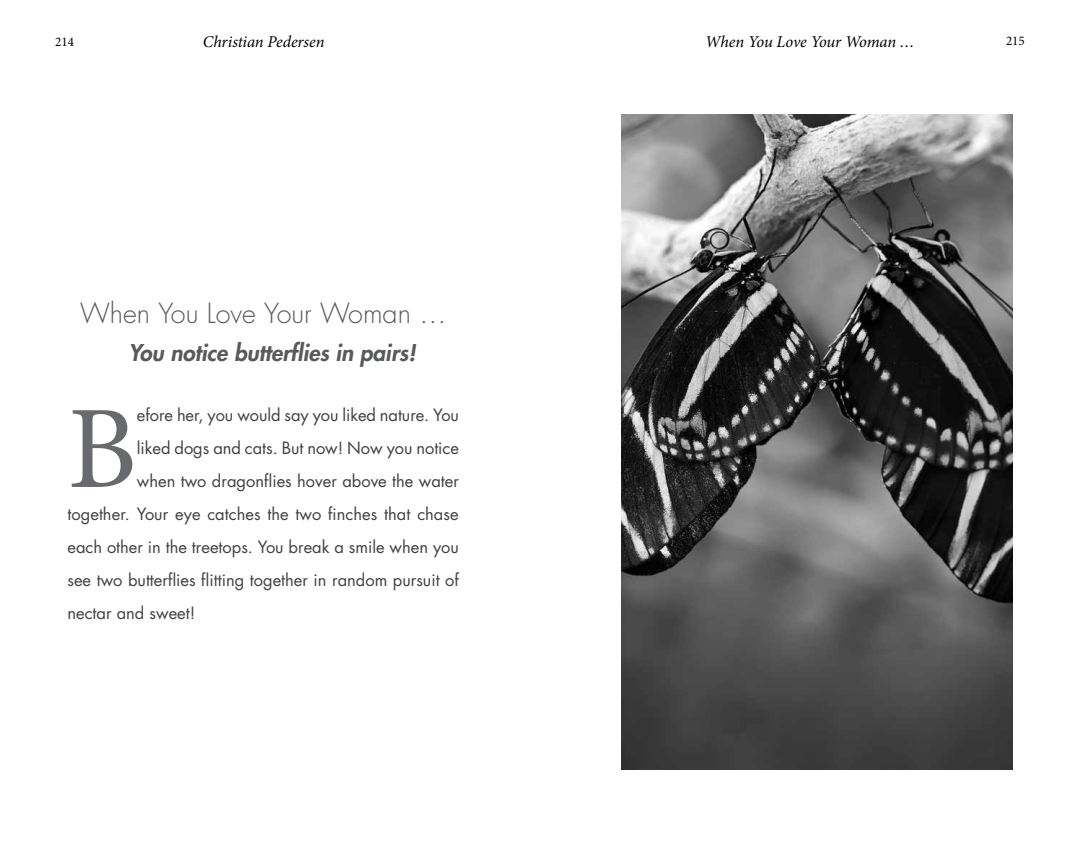
<style>
.page{position:relative;width:1080px;height:864px;background:#fff}
.page>*{position:absolute;margin:0;border:0;box-sizing:border-box;transform-origin:0 0}
.t1{font:118.05px "Minion Pro";color:#696a6d}
.t2{font:300 27px "Futura";color:#58595b}
.t3{font:italic 800 22.5px "Futura";color:#58595b}
.t4{font:16.5px "Futura";color:#414042}
.t5{font:italic 16.5px "Minion Pro";letter-spacing:-.01em;color:#000}
.t6{font:13.35px "Minion Pro";color:#000}
</style>
<div class="page">
<img style="left:621px;top:115px;width:391px;height:654px">
<p class="t6" style="left:55px;top:33px;width:20px">214</p>
<p class="t5" style="left:203px;top:30px;width:123px">Christian Pedersen</p>
<p class="t5" style="left:705px;top:30px;width:211px">When You Love Your Woman …</p>
<p class="t6" style="left:1006px;top:31px;width:20px">215</p>
<h2 class="t2" style="left:80px;top:296px;width:368px">When You Love Your Woman …</h2>
<h3 class="t3" style="left:129px;top:338px;width:289px">You notice butterflies in pairs!</h3>
<h1 class="t1" style="left:68px;top:370px;width:71px">B</h1>
<p class="t4" style="left:137px;top:404px;width:324px">efore her, you would say you liked nature. You</p>
<p class="t4" style="left:137px;top:437px;width:324px">liked dogs and cats. But now! Now you notice</p>
<p class="t4" style="left:137px;top:470px;width:324px">when two dragonflies hover above the water</p>
<p class="t4" style="left:68px;top:503px;width:393px">together. Your eye catches the two finches that chase</p>
<p class="t4" style="left:68px;top:536px;width:393px">each other in the treetops. You break a smile when you</p>
<p class="t4" style="left:68px;top:569px;width:393px">see two butterflies flitting together in random pursuit of</p>
<p class="t4" style="left:68px;top:602px;width:129px">nectar and sweet!</p>
</div>
